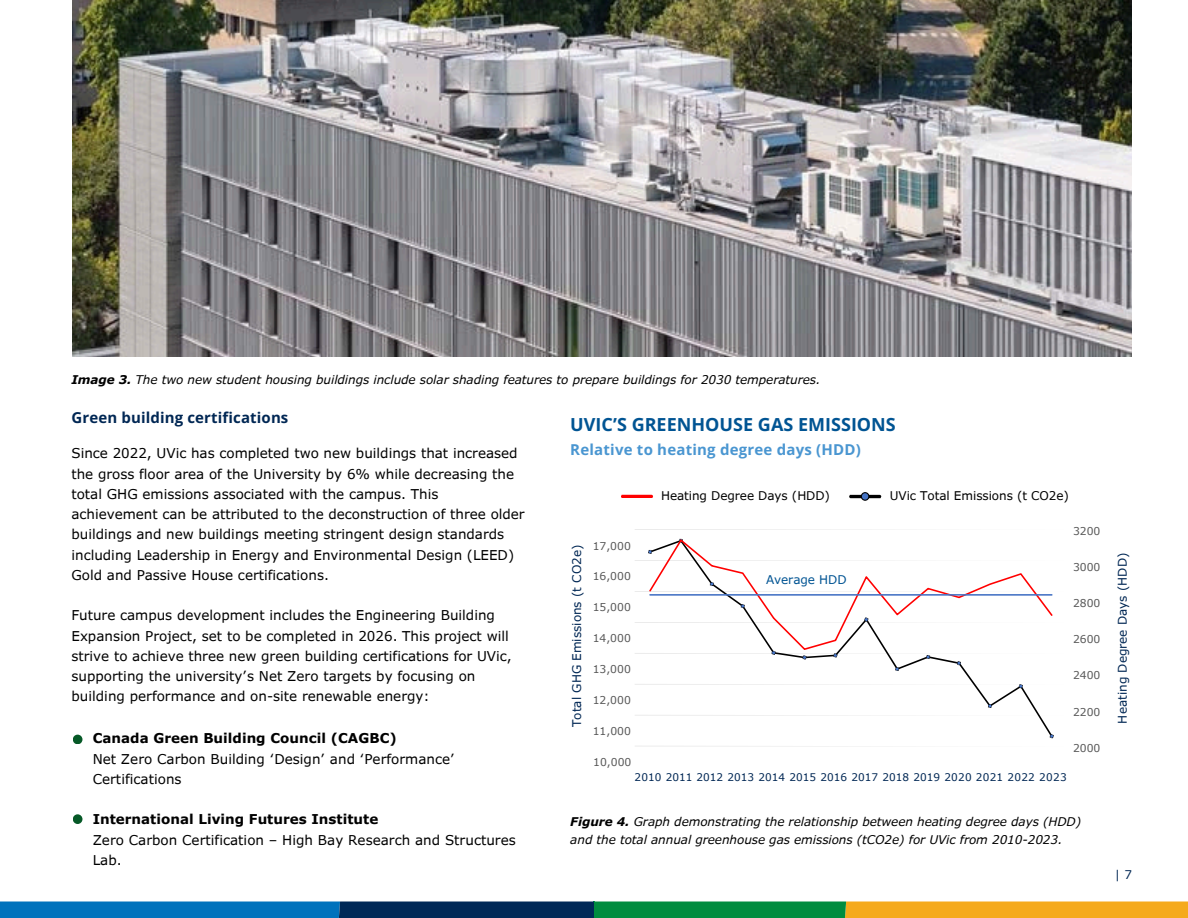
<style>
.page{position:relative;width:1188px;height:918px;background:#fff}
.page>*{position:absolute;margin:0;border:0;box-sizing:border-box;transform-origin:0 0}
.t1{font:700 18px "Open Sans";color:#005493}
.t2{font:700 15px "Open Sans";letter-spacing:.015em;color:#4a96d1}
.t3{font:700 15px "Open Sans";letter-spacing:.01em;color:#002754}
.t4{font:13.5px/20.2px "Verdana Pro";color:#000}
.t5{font:italic 12px/18px "Verdana Pro";letter-spacing:-.005em;color:#000}
.t6{font:12px "Verdana Pro";color:#002754}
.t7{font:12px "Verdana Pro";letter-spacing:-.005em;color:#000}
.t8{font:12px "Verdana Pro";letter-spacing:-.005em;color:#005493}
.t9{font:10.8px "Verdana Pro";color:#595959}
.t10{font:10.5px "Verdana Pro";letter-spacing:.005em;color:#002754}
.s1{font-weight:700}
</style>
<div class="page">
<img style="left:73px;top:0;width:1058px;height:357px">
<svg style="left:0;top:902px;width:1188px;height:16px"></svg>
<svg style="left:621px;top:495px;width:32px;height:3px"></svg>
<svg style="left:849px;top:492px;width:32px;height:9px"></svg>
<div style="left:73px;top:735px;width:9px;height:9px;background:#065927;border-radius:50%"></div>
<div style="left:73px;top:814px;width:9px;height:10px;background:#065927;border-radius:50%"></div>
<svg style="left:649px;top:650px;width:403px;height:87px"></svg>
<svg style="left:772px;top:651px;width:4px;height:4px"></svg>
<svg style="left:803px;top:655px;width:4px;height:5px"></svg>
<svg style="left:833px;top:653px;width:4px;height:4px"></svg>
<svg style="left:895px;top:667px;width:4px;height:4px"></svg>
<svg style="left:926px;top:655px;width:4px;height:4px"></svg>
<svg style="left:957px;top:661px;width:4px;height:4px"></svg>
<svg style="left:988px;top:704px;width:4px;height:4px"></svg>
<svg style="left:1019px;top:684px;width:4px;height:4px"></svg>
<svg style="left:1050px;top:734px;width:4px;height:4px"></svg>
<svg style="left:649px;top:539px;width:404px;height:111px"></svg>
<svg style="left:649px;top:594px;width:404px;height:2px"></svg>
<h3 class="t5" style="left:71px;top:370px;width:751px"><span class="s1">Image 3.</span> The two new student housing buildings include solar shading features to prepare buildings for 2030 temperatures.</h3>
<h3 class="t3" style="left:71px;top:407px;width:218px">Green building certifications</h3>
<p class="t1" style="left:570px;top:412px;width:327px">UVIC’S GREENHOUSE GAS EMISSIONS</p>
<h4 class="t4" style="left:71px;top:443px;width:448px">Since 2022, UVic has completed two new buildings that increased</h4>
<h4 class="t2" style="left:570px;top:439px;width:292px">Relative to heating degree days (HDD)</h4>
<h4 class="t4" style="left:71px;top:463px;width:455px">the gross floor area of the University by 6% while decreasing the total GHG emissions associated with the campus. This achievement can be attributed to the deconstruction of three older buildings and new buildings meeting stringent design standards including Leadership in Energy and Environmental Design (LEED)<br>Gold and Passive House certifications.</h4>
<h4 class="t4" style="left:71px;top:605px;width:442px">Future campus development includes the Engineering Building Expansion Project, set to be completed in 2026. This project will strive to achieve three new green building certifications for UVic, supporting the university’s Net Zero targets by focusing on building performance and on-site renewable energy:</h4>
<h4 class="t7" style="left:661px;top:488px;width:171px">Heating Degree Days (HDD)</h4>
<h2 class="t7" style="left:890px;top:488px;width:181px">UVic Total Emissions (t CO2e)</h2>
<p class="t9" style="left:1073px;top:524px;width:29px">3200</p>
<p class="t9" style="left:1073px;top:560px;width:29px">3000</p>
<p class="t9" style="left:1073px;top:596px;width:29px">2800</p>
<p class="t9" style="left:1073px;top:633px;width:29px">2600</p>
<p class="t9" style="left:1073px;top:669px;width:29px">2400</p>
<p class="t9" style="left:1073px;top:705px;width:29px">2200</p>
<p class="t9" style="left:1073px;top:741px;width:29px">2000</p>
<h4 class="t9" style="left:593px;top:539px;width:40px">17,000</h4>
<h4 class="t9" style="left:593px;top:570px;width:40px">16,000</h4>
<h4 class="t9" style="left:593px;top:601px;width:40px">15,000</h4>
<p class="t9" style="left:593px;top:631px;width:40px">14,000</p>
<p class="t9" style="left:593px;top:662px;width:40px">13,000</p>
<p class="t9" style="left:593px;top:693px;width:40px">12,000</p>
<p class="t6" style="left:569px;top:727px;width:184px;rotate:-90deg">Total GHG Emissions (t CO2e)</p>
<p class="t6" style="left:1115px;top:724px;width:172px;rotate:-90deg">Heating Degree Days (HDD)</p>
<p class="t8" style="left:766px;top:572px;width:82px">Average HDD</p>
<h4 class="t9" style="left:593px;top:724px;width:40px">11,000</h4>
<h3 class="t4" style="left:93px;top:728px;width:364px"><span class="s1">Canada Green Building Council (CAGBC)<br></span>Net Zero Carbon Building ‘Design’ and ‘Performance’<br>Certifications</h3>
<h3 class="t4" style="left:93px;top:809px;width:425px"><span class="s1">International Living Futures Institute<br></span>Zero Carbon Certification – High Bay Research and Structures<br>Lab.</h3>
<p class="t9" style="left:593px;top:755px;width:40px">10,000</p>
<p class="t10" style="left:635px;top:770px;width:434px">2010 2011 2012 2013 2014 2015 2016 2017 2018 2019 2020 2021 2022 2023</p>
<h1 class="t5" style="left:570px;top:812px;width:512px"><span class="s1">Figure 4.</span> Graph demonstrating the relationship between heating degree days (HDD) and the total annual greenhouse gas emissions (tCO2e) for UVic from 2010-2023.</h1>
<p class="t6" style="left:1115px;top:867px;width:19px">| 7</p>
</div>
